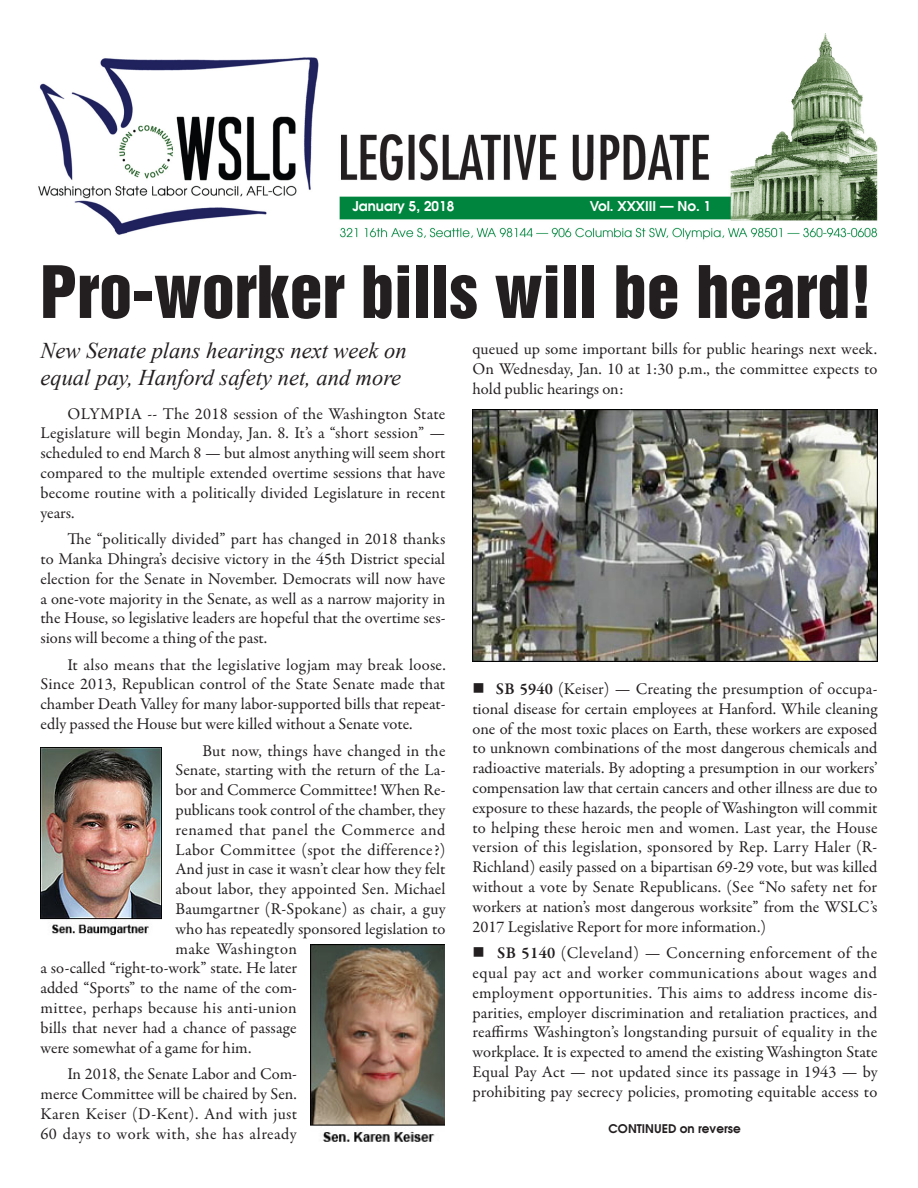
<style>
.page{position:relative;width:918px;height:1188px;background:#fff}
.page>*{position:absolute;margin:0;border:0;box-sizing:border-box;transform-origin:0 0}
.Body_Text{font:66px "Switzerland Inserat Plain";color:#231f20}
.Body_Text-2{font:italic 22.5px/27px "Times New Roman";color:#231f20}
.Body_Text-3{font:16.5px/19.8px "Garamond Premr Pro";letter-spacing:.005em;color:#231f20;text-align:justify}
.Body_Text-4{font:16.5px "Garamond Premr Pro";letter-spacing:.025em;color:#231f20}
.Body_Text-5{font:16.5px "Garamond Premr Pro";letter-spacing:.03em;color:#231f20}
.t1{font:700 13.5px "Avalon";color:#fff}
.Body_Text-6{font:700 12px "Avalon";color:#231f20}
.s1{font-weight:600}
</style>
<div class="page">
<img style="left:38px;top:33px;width:840px;height:207px">
<img style="left:40px;top:748px;width:122px;height:188px">
<img style="left:310px;top:944px;width:134px;height:198px">
<img style="left:472px;top:410px;width:406px;height:252px">
<p class="t1" style="left:352px;top:197px;width:103px">January 5, 2018</p>
<p class="t1" style="left:590px;top:197px;width:123px">Vol. XXXIII — No. 1</p>
<p class="Body_Text" style="left:40px;top:252px;width:833px">Pro-worker bills will be heard!</p>
<p class="Body_Text-2" style="left:40px;top:337px;width:368px">New Senate plans hearings next week on equal pay, Hanford safety net, and more</p>
<p class="Body_Text-3" style="left:40px;top:404px;width:407px;text-indent:27px">OLYMPIA -- The 2018 session of the Washington State Legislature will begin Monday, Jan. 8. It’s a “short session” — scheduled to end March 8 — but almost anything will seem short compared to the multiple extended overtime sessions that have become routine with a politically divided Legislature in recent years.</p>
<p class="Body_Text-3" style="left:40px;top:529px;width:407px;text-indent:27px">The “politically divided” part has changed in 2018 thanks to Manka Dhingra’s decisive victory in the 45th District special election for the Senate in November. Democrats will now have a one-vote majority in the Senate, as well as a narrow majority in the House, so legislative leaders are hopeful that the overtime ses&shy;sions will become a thing of the past.</p>
<p class="Body_Text-3" style="left:40px;top:655px;width:407px;text-indent:27px">It also means that the legislative logjam may break loose.<br>Since 2013, Republican control of the State Senate made that chamber Death Valley for many labor-supported bills that repeat&shy;edly passed the House but were killed without a Senate vote.</p>
<p class="Body_Text-3" style="left:202px;top:741px;width:244px">But now, things have changed in the</p>
<p class="Body_Text-3" style="left:176px;top:761px;width:272px">Senate, starting with the return of the La-</p>
<p class="Body_Text-3" style="left:176px;top:781px;width:272px">bor and Commerce Committee! When Re-</p>
<p class="Body_Text-3" style="left:176px;top:800px;width:271px">publicans took control of the chamber, they</p>
<p class="Body_Text-5" style="left:176px;top:820px;width:271px">renamed that panel the Commerce and</p>
<p class="Body_Text-4" style="left:176px;top:839px;width:272px">Labor Committee (spot the difference?)</p>
<p class="Body_Text-3" style="left:176px;top:860px;width:271px">And just in case it wasn’t clear how they felt</p>
<p class="Body_Text-3" style="left:176px;top:880px;width:272px">about labor, they appointed Sen. Michael</p>
<p class="Body_Text-3" style="left:176px;top:899px;width:272px">Baumgartner (R-Spokane) as chair, a guy</p>
<p class="Body_Text-3" style="left:176px;top:919px;width:271px">who has repeatedly sponsored legislation to</p>
<p class="Body_Text-4" style="left:176px;top:938px;width:123px">make Washington</p>
<p class="Body_Text-3" style="left:40px;top:959px;width:258px">a so-called “right-to-work” state. He later</p>
<p class="Body_Text-3" style="left:40px;top:979px;width:258px">added “Sports” to the name of the com-</p>
<p class="Body_Text-3" style="left:40px;top:998px;width:258px">mittee, perhaps because his anti-union</p>
<p class="Body_Text-3" style="left:40px;top:1018px;width:258px">bills that never had a chance of passage</p>
<p class="Body_Text-3" style="left:40px;top:1038px;width:212px">were somewhat of a game for him.</p>
<p class="Body_Text-3" style="left:40px;top:1064px;width:258px;text-indent:27px">In 2018, the Senate Labor and Com&shy;merce Committee will be chaired by Sen.<br>Karen Keiser (D-Kent). And with just 60 days to work with, she has already</p>
<p class="Body_Text-3" style="left:472px;top:339px;width:406px">queued up some important bills for public hearings next week.<br>On Wednesday, Jan. 10 at 1:30 p.m., the committee expects to hold public hearings on:</p>
<p class="Body_Text-3" style="left:472px;top:679px;width:407px">■ <span class="s1">SB 5940</span> (Keiser) — Creating the presumption of occupa&shy;tional disease for certain employees at Hanford. While cleaning one of the most toxic places on Earth, these workers are exposed to unknown combinations of the most dangerous chemicals and radioactive materials. By adopting a presumption in our workers’ compensation law that certain cancers and other illness are due to exposure to these hazards, the people of Washington will commit to helping these heroic men and women. Last year, the House version of this legislation, sponsored by Rep. Larry Haler (R-Richland) easily passed on a bipartisan 69-29 vote, but was killed without a vote by Senate Republicans. (See “No safety net for workers at nation’s most dangerous worksite” from the WSLC’s 2017 Legislative Report for more information.)</p>
<p class="Body_Text-3" style="left:472px;top:944px;width:407px">■ <span class="s1">SB 5140</span> (Cleveland) — Concerning enforcement of the equal pay act and worker communications about wages and employment opportunities. This aims to address income dis&shy;parities, employer discrimination and retaliation practices, and reaffirms Washington’s longstanding pursuit of equality in the workplace. It is expected to amend the existing Washington State Equal Pay Act — not updated since its passage in 1943 — by prohibiting pay secrecy policies, promoting equitable access to</p>
<p class="Body_Text-6" style="left:609px;top:1120px;width:134px">CONTINUED on reverse</p>
</div>
